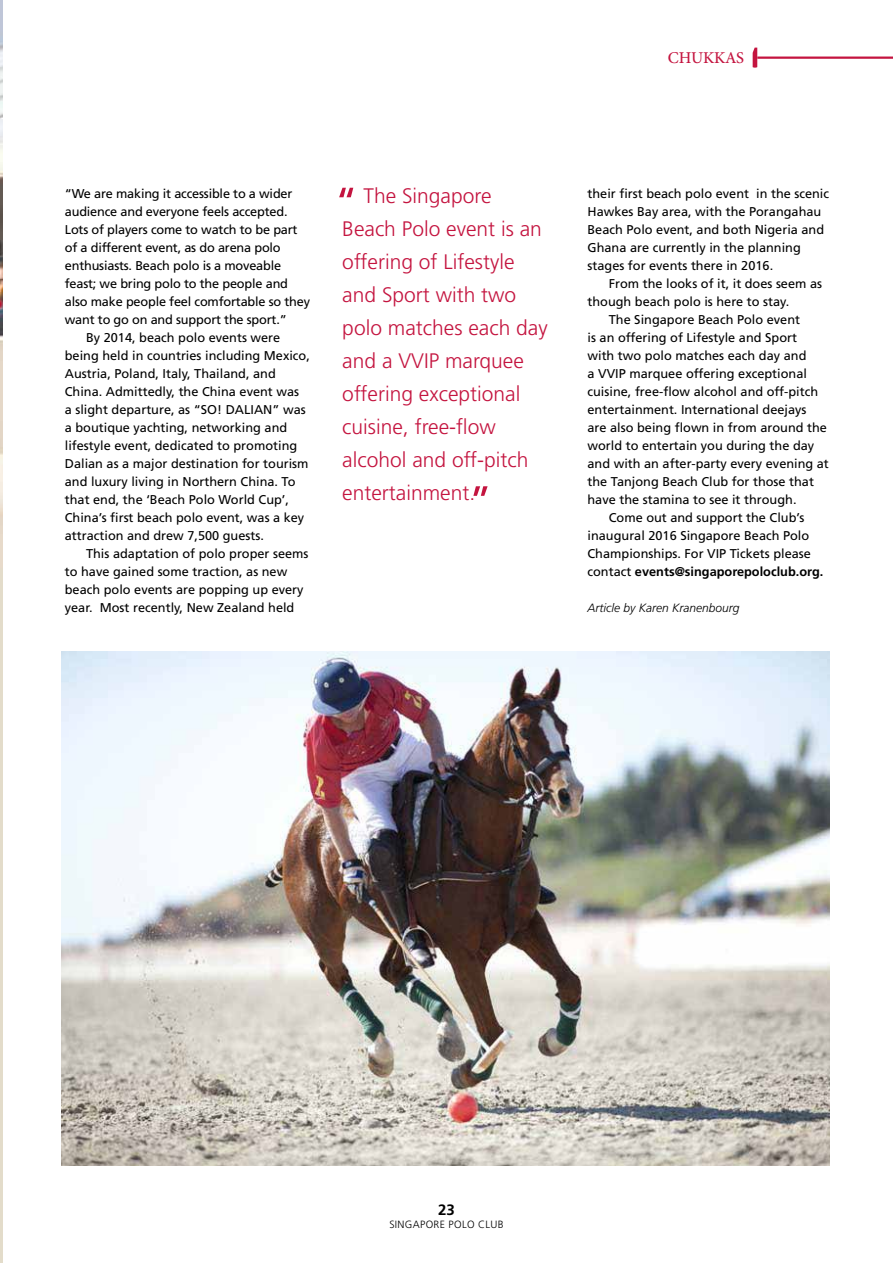
<style>
.page{position:relative;width:893px;height:1263px;background:#fff}
.page>*{position:absolute;margin:0;border:0;box-sizing:border-box;transform-origin:0 0}
.t1{font:300 21px/33px "Frutiger LT Std";color:#c4143f}
.t2{font:500 16.5px "Minion Pro";letter-spacing:-.01em;color:#c4143f}
.t3{font:700 15px "Frutiger LT Std";color:#000}
.t4{font:12.75px/18px "Frutiger LT Std";color:#000}
.t5{font:700 12.75px "Frutiger LT Std";color:#000}
.t6{font:italic 300 12px "Frutiger LT Std";color:#000}
.t7{font:300 10.5px "Frutiger LT Std";letter-spacing:.03em;color:#000}
.s1{font-weight:400}
</style>
<div class="page">
<img style="left:0;top:0;width:3px;height:1263px">
<svg style="left:753px;top:48px;width:4px;height:20px"></svg>
<hr style="left:757px;top:57px;width:136px;height:2px;background:#c4143f">
<img style="left:61px;top:652px;width:768px;height:513px">
<svg style="left:339px;top:188px;width:14px;height:9px"></svg>
<svg style="left:473px;top:486px;width:15px;height:10px"></svg>
<p class="t2" style="left:668px;top:46px;width:78px">CHUKKAS</p>
<p class="t4" style="left:65px;top:185px;width:229px">“We are making it accessible to a wider</p>
<p class="t4" style="left:65px;top:203px;width:224px">audience and everyone feels accepted.</p>
<p class="t4" style="left:65px;top:221px;width:234px">Lots of players come to watch to be part</p>
<p class="t4" style="left:65px;top:239px;width:217px">of a different event, as do arena polo</p>
<p class="t4" style="left:65px;top:257px;width:218px">enthusiasts. Beach polo is a moveable</p>
<p class="t4" style="left:65px;top:275px;width:225px">feast; we bring polo to the people and</p>
<p class="t4" style="left:65px;top:293px;width:247px">also make people feel comfortable so they</p>
<p class="t4" style="left:65px;top:311px;width:223px">want to go on and support the sport.”</p>
<p class="t4" style="left:86px;top:329px;width:196px">By 2014, beach polo events were</p>
<p class="t4" style="left:65px;top:347px;width:247px">being held in countries including Mexico,</p>
<p class="t4" style="left:65px;top:365px;width:212px">Austria, Poland, Italy, Thailand, and</p>
<p class="t4" style="left:65px;top:383px;width:236px">China. Admittedly, the China event was</p>
<p class="t4" style="left:65px;top:401px;width:242px">a slight departure, as “SO! DALIAN” was</p>
<p class="t4" style="left:65px;top:419px;width:224px">a boutique yachting, networking and</p>
<p class="t4" style="left:65px;top:437px;width:234px">lifestyle event, dedicated to promoting</p>
<p class="t4" style="left:65px;top:455px;width:245px">Dalian as a major destination for tourism</p>
<p class="t4" style="left:65px;top:473px;width:232px">and luxury living in Northern China. To</p>
<p class="t4" style="left:65px;top:491px;width:226px">that end, the ‘Beach Polo World Cup’,</p>
<p class="t4" style="left:65px;top:509px;width:241px">China’s first beach polo event, was a key</p>
<p class="t4" style="left:65px;top:527px;width:201px">attraction and drew 7,500 guests.</p>
<p class="t4" style="left:86px;top:545px;width:224px">This adaptation of polo proper seems</p>
<p class="t4" style="left:65px;top:563px;width:224px">to have gained some traction, as new</p>
<p class="t4" style="left:65px;top:581px;width:240px">beach polo events are popping up every</p>
<p class="t4" style="left:65px;top:599px;width:231px">year. Most recently, New Zealand held</p>
<h1 class="t1" style="left:342px;top:180px;width:207px;text-indent:21px">The Singapore<br>Beach Polo event is an offering of Lifestyle and Sport with two polo matches each day and a VVIP marquee offering exceptional cuisine, free-flow alcohol and off-pitch entertainment.</h1>
<p class="t4" style="left:587px;top:185px;width:243px">their first beach polo event in the scenic Hawkes Bay area, with the Porangahau Beach Polo event, and both Nigeria and Ghana are currently in the planning stages for events there in 2016.</p>
<p class="t4" style="left:609px;top:275px;width:215px">From the looks of it, it does seem as</p>
<p class="t4" style="left:587px;top:293px;width:203px">though beach polo is here to stay.</p>
<p class="t4" style="left:609px;top:311px;width:193px">The Singapore Beach Polo event</p>
<p class="t4" style="left:587px;top:329px;width:211px">is an offering of Lifestyle and Sport</p>
<p class="t4" style="left:587px;top:347px;width:220px">with two polo matches each day and</p>
<p class="t4" style="left:587px;top:365px;width:221px">a VVIP marquee offering exceptional</p>
<p class="t4" style="left:587px;top:383px;width:232px">cuisine, free-flow alcohol and off-pitch</p>
<p class="t4" style="left:587px;top:401px;width:220px">entertainment. International deejays</p>
<p class="t4" style="left:587px;top:419px;width:241px">are also being flown in from around the</p>
<p class="t4" style="left:587px;top:437px;width:228px">world to entertain you during the day</p>
<p class="t4" style="left:587px;top:455px;width:243px">and with an after-party every evening at</p>
<p class="t4" style="left:587px;top:473px;width:228px">the Tanjong Beach Club for those that</p>
<p class="t4" style="left:587px;top:491px;width:211px">have the stamina to see it through.</p>
<p class="t4" style="left:609px;top:509px;width:197px">Come out and support the Club’s</p>
<p class="t4" style="left:587px;top:527px;width:223px">inaugural 2016 Singapore Beach Polo</p>
<p class="t4" style="left:587px;top:545px;width:225px">Championships. For VIP Tickets please</p>
<p class="t5" style="left:587px;top:564px;width:237px"><span class="s1">contact</span> events@singaporepoloclub.org.</p>
<p class="t6" style="left:587px;top:601px;width:154px">Article by Karen Kranenbourg</p>
<p class="t3" style="left:438px;top:1201px;width:18px">23</p>
<p class="t7" style="left:389px;top:1218px;width:116px">SINGAPORE POLO CLUB</p>
</div>
